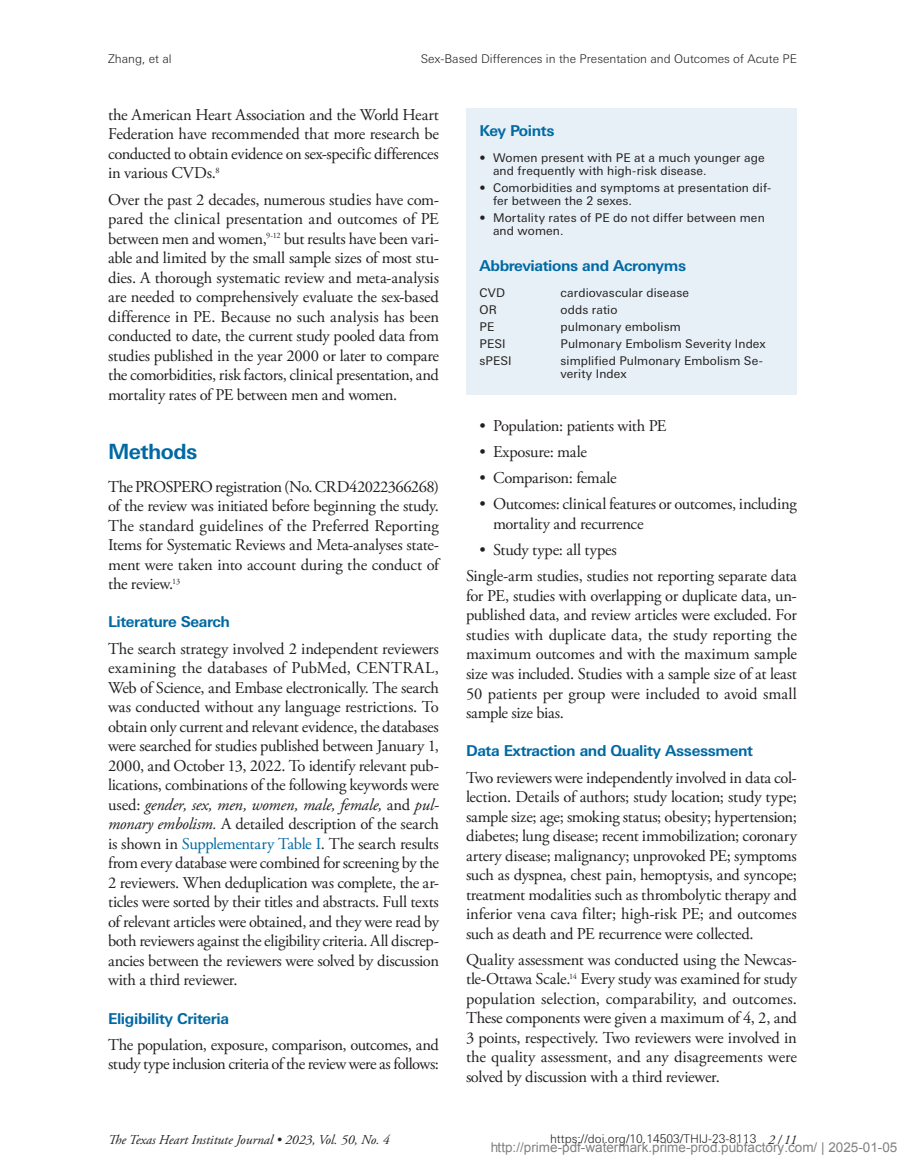
<style>
.page{position:relative;width:905px;height:1175px;background:#fff}
.page>*{position:absolute;margin:0;border:0;box-sizing:border-box;transform-origin:0 0}
.HEADING_1{font:700 21px "Univers Next Pro";letter-spacing:-.025em;color:#0069a3}
.BODY{font:16.5px/19.5px "Adobe Garamond Pro";letter-spacing:-.02em;color:#231f20;text-align:justify}
.HEADING_2{font:700 15px "Univers Next Pro";letter-spacing:-.025em;color:#0069a3}
.ABREV___ACRONYM_HEADER{font:700 15px "Univers Next Pro";letter-spacing:-.025em;color:#0069a3}
.t1{font:13.5px "Arial";color:rgb(0 0 0/.5)}
._4_LEFT_FOOTER{font:italic 13.5px "Adobe Garamond Pro";color:#231f20}
.ABREV___ACRONYM_BODY{font:12px/12.8px "Univers Next Pro";letter-spacing:.01em;color:#231f20}
._2_RIGHT_HEADER{font:300 12px "Univers Next Pro";color:#231f20}
._5_RIGHT_FOOTER{font:300 12px "Univers Next Pro";color:#231f20}
._1_LEFT_HEADER{font:300 12px "Univers Next Pro";color:#231f20}
.s1{font-style:italic}
.s2{color:#0069a3}
</style>
<div class="page">
<div style="left:466px;top:109px;width:331px;height:31px;background:#e6f0f6"></div>
<div style="left:466px;top:133px;width:331px;height:58px;background:#e6f0f6"></div>
<div style="left:466px;top:163px;width:331px;height:58px;background:#e6f0f6"></div>
<div style="left:466px;top:193px;width:331px;height:58px;background:#e6f0f6"></div>
<div style="left:466px;top:243px;width:331px;height:31px;background:#e6f0f6"></div>
<div style="left:466px;top:267px;width:331px;height:46px;background:#e6f0f6"></div>
<div style="left:466px;top:302px;width:331px;height:45px;background:#e6f0f6"></div>
<div style="left:466px;top:336px;width:331px;height:58px;background:#e6f0f6"></div>
<p class="_1_LEFT_HEADER" style="left:108px;top:52px;width:65px">Zhang, et al</p>
<p class="_2_RIGHT_HEADER" style="left:420px;top:52px;width:378px">Sex-Based Differences in the Presentation and Outcomes of Acute PE</p>
<p class="BODY" style="left:108px;top:105px;width:332px">the American Heart Association and the World Heart Federation have recommended that more research be conducted to obtain evidence on sex-specific differences in various CVDs.<sup>8</sup></p>
<p class="BODY" style="left:108px;top:190px;width:332px">Over the past 2 decades, numerous studies have com&shy;pared the clinical presentation and outcomes of PE between men and women,<sup>9-12</sup> but results have been vari&shy;able and limited by the small sample sizes of most stu&shy;dies. A thorough systematic review and meta-analysis are needed to comprehensively evaluate the sex-based difference in PE. Because no such analysis has been conducted to date, the current study pooled data from studies published in the year 2000 or later to compare the comorbidities, risk factors, clinical presentation, and mortality rates of PE between men and women.</p>
<p class="HEADING_1" style="left:108px;top:438px;width:91px">Methods</p>
<p class="BODY" style="left:108px;top:477px;width:332px">The PROSPERO registration (No. CRD42022366268) of the review was initiated before beginning the study.<br>The standard guidelines of the Preferred Reporting Items for Systematic Reviews and Meta-analyses state&shy;ment were taken into account during the conduct of the review.<sup>13</sup></p>
<p class="HEADING_2" style="left:108px;top:613px;width:123px">Literature Search</p>
<p class="BODY" style="left:108px;top:639px;width:332px">The search strategy involved 2 independent reviewers examining the databases of PubMed, CENTRAL, Web of Science, and Embase electronically. The search was conducted without any language restrictions. To obtain only current and relevant evidence, the databases were searched for studies published between January 1, 2000, and October 13, 2022. To identify relevant pub&shy;lications, combinations of the following keywords were used: <span class="s1">gender, sex, men, women, male, female,</span> and <span class="s1">pul&shy;monary embolism.</span> A detailed description of the search is shown in <span class="s2">Supplementary Table I</span>. The search results from every database were combined for screening by the 2 reviewers. When deduplication was complete, the ar&shy;ticles were sorted by their titles and abstracts. Full texts of relevant articles were obtained, and they were read by both reviewers against the eligibility criteria. All discrep&shy;ancies between the reviewers were solved by discussion with a third reviewer.</p>
<p class="HEADING_2" style="left:108px;top:1009px;width:122px">Eligibility Criteria</p>
<p class="BODY" style="left:108px;top:1035px;width:332px">The population, exposure, comparison, outcomes, and study type inclusion criteria of the review were as follows:</p>
<p class="ABREV___ACRONYM_HEADER" style="left:479px;top:122px;width:76px">Key Points</p>
<p class="ABREV___ACRONYM_BODY" style="left:493px;top:152px;width:273px;text-indent:-14px">• Women present with PE at a much younger age and frequently with high-risk disease.</p>
<p class="ABREV___ACRONYM_BODY" style="left:493px;top:181px;width:279px;text-indent:-14px">• Comorbidities and symptoms at presentation dif&shy;fer between the 2 sexes.</p>
<p class="ABREV___ACRONYM_BODY" style="left:493px;top:211px;width:273px;text-indent:-14px">• Mortality rates of PE do not differ between men and women.</p>
<p class="ABREV___ACRONYM_HEADER" style="left:479px;top:256px;width:208px">Abbreviations and Acronyms</p>
<p class="ABREV___ACRONYM_BODY" style="left:479px;top:286px;width:27px">CVD</p>
<p class="ABREV___ACRONYM_BODY" style="left:560px;top:286px;width:130px">cardiovascular disease</p>
<p class="ABREV___ACRONYM_BODY" style="left:479px;top:303px;width:19px">OR</p>
<p class="ABREV___ACRONYM_BODY" style="left:560px;top:303px;width:58px">odds ratio</p>
<p class="ABREV___ACRONYM_BODY" style="left:479px;top:320px;width:16px">PE</p>
<p class="ABREV___ACRONYM_BODY" style="left:560px;top:320px;width:122px">pulmonary embolism</p>
<p class="ABREV___ACRONYM_BODY" style="left:479px;top:337px;width:28px">PESI</p>
<p class="ABREV___ACRONYM_BODY" style="left:560px;top:337px;width:207px">Pulmonary Embolism Severity Index</p>
<p class="ABREV___ACRONYM_BODY" style="left:479px;top:354px;width:34px">sPESI</p>
<p class="ABREV___ACRONYM_BODY" style="left:560px;top:354px;width:204px">simplified Pulmonary Embolism Se&shy;verity Index</p>
<p class="BODY" style="left:479px;top:416px;width:188px">• Population: patients with PE</p>
<p class="BODY" style="left:479px;top:442px;width:109px">• Exposure: male</p>
<p class="BODY" style="left:479px;top:469px;width:138px">• Comparison: female</p>
<p class="BODY" style="left:493px;top:495px;width:305px;text-indent:-14px">• Outcomes: clinical features or outcomes, including mortality and recurrence</p>
<p class="BODY" style="left:479px;top:541px;width:139px">• Study type: all types</p>
<p class="BODY" style="left:466px;top:567px;width:332px">Single-arm studies, studies not reporting separate data for PE, studies with overlapping or duplicate data, un&shy;published data, and review articles were excluded. For studies with duplicate data, the study reporting the maximum outcomes and with the maximum sample size was included. Studies with a sample size of at least 50 patients per group were included to avoid small sample size bias.</p>
<p class="HEADING_2" style="left:466px;top:742px;width:288px">Data Extraction and Quality Assessment</p>
<p class="BODY" style="left:466px;top:768px;width:332px">Two reviewers were independently involved in data col&shy;lection. Details of authors; study location; study type; sample size; age; smoking status; obesity; hypertension; diabetes; lung disease; recent immobilization; coronary artery disease; malignancy; unprovoked PE; symptoms such as dyspnea, chest pain, hemoptysis, and syncope; treatment modalities such as thrombolytic therapy and inferior vena cava filter; high-risk PE; and outcomes such as death and PE recurrence were collected.</p>
<p class="BODY" style="left:466px;top:950px;width:332px">Quality assessment was conducted using the Newcas&shy;tle-Ottawa Scale.<sup>14</sup> Every study was examined for study population selection, comparability, and outcomes.<br>These components were given a maximum of 4, 2, and 3 points, respectively. Two reviewers were involved in the quality assessment, and any disagreements were solved by discussion with a third reviewer.</p>
<p class="_4_LEFT_FOOTER" style="left:108px;top:1131px;width:283px">The Texas Heart Institute Journal • 2023, Vol. 50, No. 4</p>
<p class="_5_RIGHT_FOOTER" style="left:550px;top:1132px;width:208px">https://doi.org/10.14503/THIJ-23-8113</p>
<p class="_4_LEFT_FOOTER" style="left:768px;top:1131px;width:30px">2 / 11</p>
<p class="t1" style="left:490px;top:1140px;width:409px">http://prime-pdf-watermark.prime-prod.pubfactory.com/ | 2025-01-05</p>
</div>
